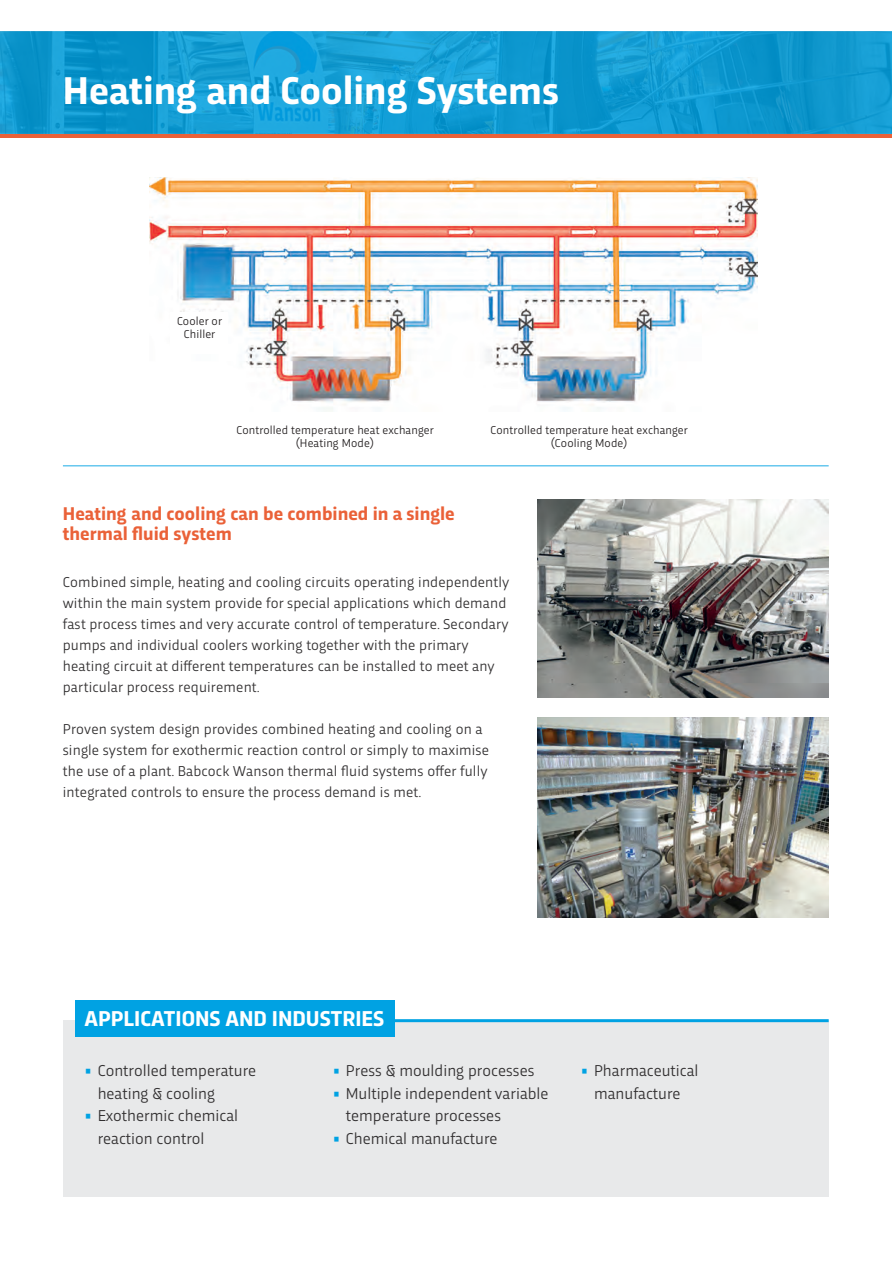
<style>
.page{position:relative;width:892px;height:1263px;background:#fff}
.page>*{position:absolute;margin:0;border:0;box-sizing:border-box;transform-origin:0 0}
.t1{font:700 40.5px "Trasandina";color:#fff}
.t2{font:700 22.5px "Trasandina";color:#fff}
.t3{font:700 19.35px/20.9px "Trasandina";color:#ea6138}
.t4{font:16.5px/22.5px "Trasandina";color:#312f30}
.t5{font:15px/21px "Trasandina";letter-spacing:.01em;color:#312f30}
.t6{font:12px/13.5px "Trasandina";letter-spacing:.01em;color:#231f20;text-align:center}
.s1{font-family:"Glypha";font-weight:700;font-size:13.5px;color:#00a2e3}
</style>
<div class="page">
<img style="left:537px;top:717px;width:291px;height:200px">
<img style="left:537px;top:499px;width:291px;height:198px">
<hr style="left:0;top:134px;width:891px;height:4px;background:#ea6138">
<img style="left:0;top:31px;width:891px;height:103px">
<div style="left:63px;top:1020px;width:765px;height:176px;background:#e8e9ea"></div>
<hr style="left:268px;top:1019px;width:560px;height:3px;background:#00a2e3">
<div style="left:76px;top:1001px;width:319px;height:36px;background:#00a2e3"></div>
<hr style="left:63px;top:465px;width:765px;height:1px;background:#00a2e3">
<img style="left:149px;top:177px;width:608px;height:233px">
<div style="left:171px;top:312px;width:57px;height:41px;background:#fff"></div>
<h1 class="t1" style="left:63px;top:60px;width:497px">Heating and Cooling Systems</h1>
<p class="t6" style="left:177px;top:313px;width:47px">Cooler or<br>Chiller</p>
<p class="t6" style="left:236px;top:422px;width:199px">Controlled temperature heat exchanger (Heating Mode)</p>
<p class="t3" style="left:63px;top:501px;width:393px">Heating and cooling can be combined in a single thermal fluid system</p>
<p class="t6" style="left:490px;top:422px;width:199px">Controlled temperature heat exchanger (Cooling Mode)</p>
<p class="t5" style="left:63px;top:570px;width:448px">Combined simple, heating and cooling circuits operating independently within the main system provide for special applications which demand fast process times and very accurate control of temperature. Secondary pumps and individual coolers working together with the primary heating circuit at different temperatures can be installed to meet any particular process requirement.</p>
<p class="t5" style="left:63px;top:717px;width:428px">Proven system design provides combined heating and cooling on a single system for exothermic reaction control or simply to maximise the use of a plant. Babcock Wanson thermal fluid systems offer fully integrated controls to ensure the process demand is met.</p>
<h2 class="t2" style="left:84px;top:1002px;width:301px">APPLICATIONS AND INDUSTRIES</h2>
<p class="t4" style="left:98px;top:1058px;width:160px;text-indent:-14px"><span class="s1">•</span> Controlled temperature heating &amp; cooling</p>
<p class="t4" style="left:98px;top:1103px;width:142px;text-indent:-14px"><span class="s1">•</span> Exothermic chemical reaction control</p>
<p class="t4" style="left:332px;top:1058px;width:204px"><span class="s1">•</span> Press &amp; moulding processes</p>
<p class="t4" style="left:346px;top:1080px;width:204px;text-indent:-14px"><span class="s1">•</span> Multiple independent variable temperature processes</p>
<p class="t4" style="left:332px;top:1125px;width:167px"><span class="s1">•</span> Chemical manufacture</p>
<p class="t4" style="left:580px;top:1058px;width:119px;text-align:center"><span class="s1">•</span> Pharmaceutical manufacture</p>
</div>
